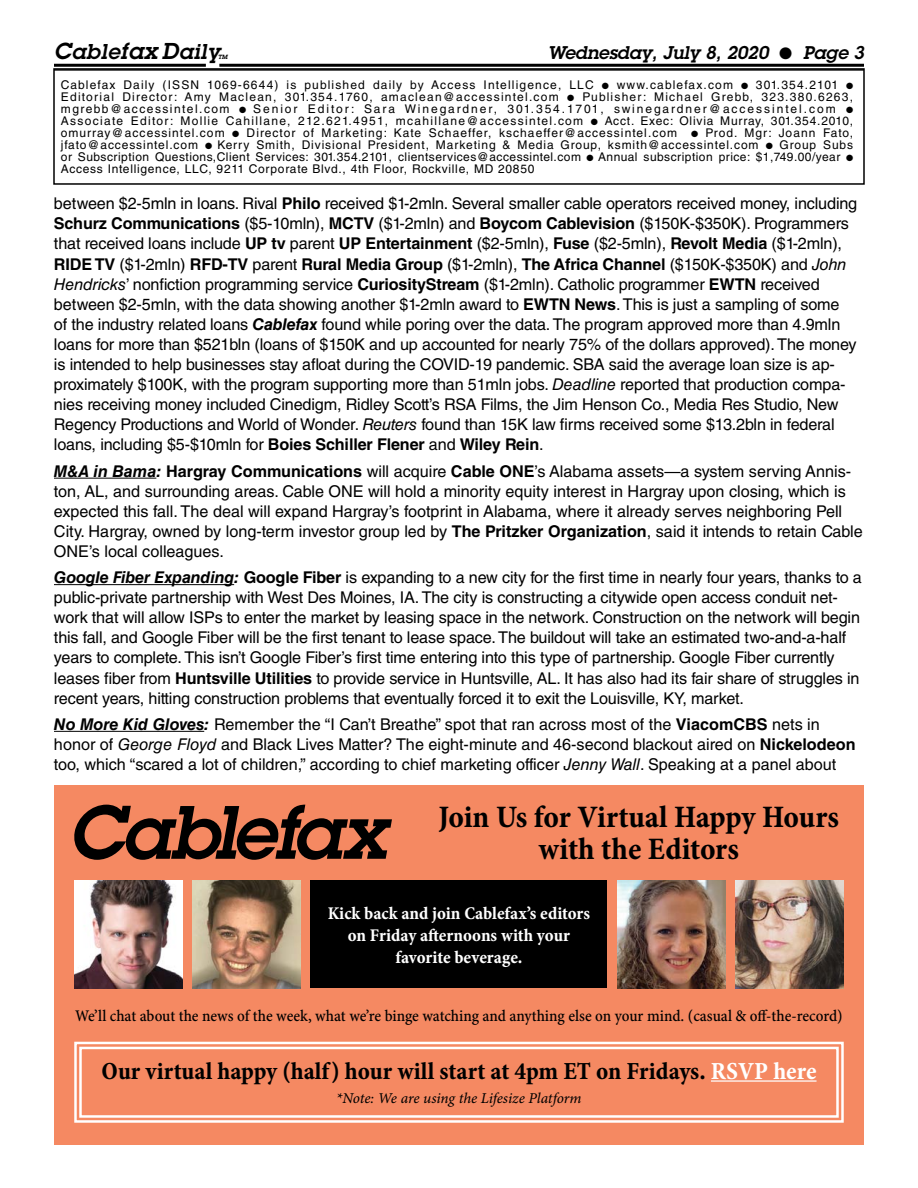
<style>
.page{position:relative;width:918px;height:1188px;background:#fff}
.page>*{position:absolute;margin:0;border:0;box-sizing:border-box;transform-origin:0 0}
.t1{font:31.5px/31.5px "Minion Pro Bold Cn Capt";letter-spacing:-.005em;color:#000;text-align:center}
.t2{font:24.75px "Minion Pro Bold Cn Capt";color:#000}
.t3{font:italic 600 21px "Lubalin Graph Std";letter-spacing:.03em;color:#000}
.t4{font:18px/21.6px "Minion Pro Bold Cn Capt";color:#fff;text-align:center}
.t5{font:italic 600 18px "Lubalin Graph Std";color:#000}
.t6{font:16.35px "Minion Pro Medium Cn Capt";letter-spacing:-.005em;color:#000}
.t7{font:16.2px/20.1px "Helvetica LT Std";letter-spacing:-.01em;color:#000}
.t8{font:15px "Minion Pro It Capt";letter-spacing:-.01em;color:#000}
.t9{font:12px/12px "Helvetica LT Std";letter-spacing:.06em;color:#000;text-align:justify}
.t10{font:italic 600 6px "Lubalin Graph Std";color:#000}
.s1{font-size:22.5px}
.s2{font-weight:700}
.s3{font-style:italic}
.s4{font-weight:700;font-style:italic}
.s5{color:#fff}
</style>
<div class="page">
<hr style="left:219px;top:64px;width:645px;height:3px;background:#000">
<hr style="left:54px;top:64px;width:152px;height:3px;background:#000">
<div style="left:53px;top:68px;width:812px;height:117px;border:2px solid #000"></div>
<div style="left:54px;top:785px;width:810px;height:360px;background:#f58962"></div>
<svg style="left:74px;top:805px;width:318px;height:55px"></svg>
<img style="left:192px;top:880px;width:108px;height:108px">
<img style="left:74px;top:880px;width:108px;height:108px">
<img style="left:618px;top:880px;width:108px;height:108px">
<img style="left:736px;top:880px;width:108px;height:108px">
<div style="left:310px;top:880px;width:298px;height:108px;background:#000"></div>
<svg style="left:74px;top:1041px;width:770px;height:82px"></svg>
<div style="left:79px;top:1047px;width:760px;height:71px;border:2px solid #fff"></div>
<hr style="left:54px;top:478px;width:102px;height:1px;background:#000">
<hr style="left:54px;top:584px;width:180px;height:1px;background:#000">
<hr style="left:54px;top:731px;width:150px;height:1px;background:#000">
<p class="t3" style="left:54px;top:38px;width:167px"><span class="s1">C</span>able<span class="s1">fax D</span>aily</p>
<p class="t10" style="left:218px;top:53px;width:11px">TM</p>
<p class="t5" style="left:548px;top:41px;width:318px">Wednesday, July 8, 2020 ● Page 3</p>
<p class="t9" style="left:61px;top:79px;width:794px">Cablefax Daily (ISSN 1069-6644) is published daily by Access Intelligence, LLC ● www.cablefax.com ● 301.354.2101 ● Editorial Director: Amy Maclean, 301.354.1760, amaclean@accessintel.com ● Publisher: Michael Grebb, 323.380.6263, mgrebb@accessintel.com ● Senior Editor: Sara Winegardner, 301.354.1701, swinegardner@accessintel.com ● Associate Editor: Mollie Cahillane, 212.621.4951, mcahillane@accessintel.com ● Acct. Exec: Olivia Murray, 301.354.2010, omurray@accessintel.com ● Director of Marketing: Kate Schaeffer, kschaeffer@accessintel.com ● Prod. Mgr: Joann Fato, jfato@accessintel.com ● Kerry Smith, Divisional President, Marketing &amp; Media Group, ksmith@accessintel.com ● Group Subs or Subscription Questions,Client Services: 301.354.2101, clientservices@accessintel.com ● Annual subscription price: $1,749.00/year ● Access Intelligence, LLC, 9211 Corporate Blvd., 4th Floor, Rockville, MD 20850</p>
<p class="t7" style="left:54px;top:193px;width:805px">between $2-5mln in loans. Rival <span class="s2">Philo</span> received $1-2mln. Several smaller cable operators received money, including <span class="s2">Schurz Communications</span> ($5-10mln), <span class="s2">MCTV</span> ($1-2mln) and <span class="s2">Boycom Cablevision</span> ($150K-$350K). Programmers that received loans include <span class="s2">UP tv</span> parent <span class="s2">UP Entertainment</span> ($2-5mln), <span class="s2">Fuse</span> ($2-5mln), <span class="s2">Revolt Media</span> ($1-2mln), <span class="s2">RIDE TV</span> ($1-2mln) <span class="s2">RFD-TV</span> parent <span class="s2">Rural Media Group</span> ($1-2mln), <span class="s2">The Africa Channel</span> ($150K-$350K) and <span class="s3">John Hendricks</span>’ nonfiction programming service <span class="s2">CuriosityStream</span> ($1-2mln). Catholic programmer <span class="s2">EWTN</span> received between $2-5mln, with the data showing another $1-2mln award to <span class="s2">EWTN News</span>. This is just a sampling of some<br>of the industry related loans <span class="s4">Cablefax</span> found while poring over the data. The program approved more than 4.9mln loans for more than $521bln (loans of $150K and up accounted for nearly 75% of the dollars approved). The money is intended to help businesses stay afloat during the COVID-19 pandemic. SBA said the average loan size is ap&shy;proximately $100K, with the program supporting more than 51mln jobs. <span class="s3">Deadline</span> reported that production compa&shy;nies receiving money included Cinedigm, Ridley Scott’s RSA Films, the Jim Henson Co., Media Res Studio, New Regency Productions and World of Wonder. <span class="s3">Reuters</span> found than 15K law firms received some $13.2bln in federal loans, including $5-$10mln for <span class="s2">Boies Schiller Flener</span> and <span class="s2">Wiley Rein</span>.</p>
<p class="t7" style="left:54px;top:461px;width:810px"><span class="s4">M&amp;A in Bama:</span> <span class="s2">Hargray Communications</span> will acquire <span class="s2">Cable ONE</span>’s Alabama assets—a system serving Annis&shy;ton, AL, and surrounding areas. Cable ONE will hold a minority equity interest in Hargray upon closing, which is expected this fall. The deal will expand Hargray’s footprint in Alabama, where it already serves neighboring Pell City. Hargray, owned by long-term investor group led by <span class="s2">The Pritzker Organization</span>, said it intends to retain Cable ONE’s local colleagues.</p>
<p class="t7" style="left:54px;top:567px;width:809px"><span class="s4">Google Fiber Expanding:</span> <span class="s2">Google Fiber</span> is expanding to a new city for the first time in nearly four years, thanks to a public-private partnership with West Des Moines, IA. The city is constructing a citywide open access conduit net&shy;work that will allow ISPs to enter the market by leasing space in the network. Construction on the network will begin this fall, and Google Fiber will be the first tenant to lease space. The buildout will take an estimated two-and-a-half years to complete. This isn’t Google Fiber’s first time entering into this type of partnership. Google Fiber currently leases fiber from <span class="s2">Huntsville Utilities</span> to provide service in Huntsville, AL. It has also had its fair share of struggles in recent years, hitting construction problems that eventually forced it to exit the Louisville, KY, market.</p>
<p class="t7" style="left:54px;top:714px;width:803px"><span class="s4">No More Kid Gloves:</span> Remember the “I Can’t Breathe” spot that ran across most of the <span class="s2">ViacomCBS</span> nets in honor of <span class="s3">George Floyd</span> and Black Lives Matter? The eight-minute and 46-second blackout aired on <span class="s2">Nickelodeon </span>too, which “scared a lot of children,” according to chief marketing officer <span class="s3">Jenny Wall</span>. Speaking at a panel about</p>
<h1 class="t1" style="left:438px;top:803px;width:402px">Join Us for Virtual Happy Hours with the Editors</h1>
<p class="t4" style="left:328px;top:904px;width:264px">Kick back and join Cablefax’s editors on Friday afternoons with your favorite beverage.</p>
<p class="t6" style="left:75px;top:1006px;width:769px">We’ll chat about the news of the week, what we’re binge watching and anything else on your mind. (casual &amp; off-the-record)</p>
<h2 class="t2" style="left:101px;top:1056px;width:717px">Our virtual happy (half) hour will start at 4pm ET on Fridays. <span class="s5">RSVP here</span></h2>
<p class="t8" style="left:336px;top:1090px;width:247px">*Note: We are using the Lifesize Platform</p>
</div>
